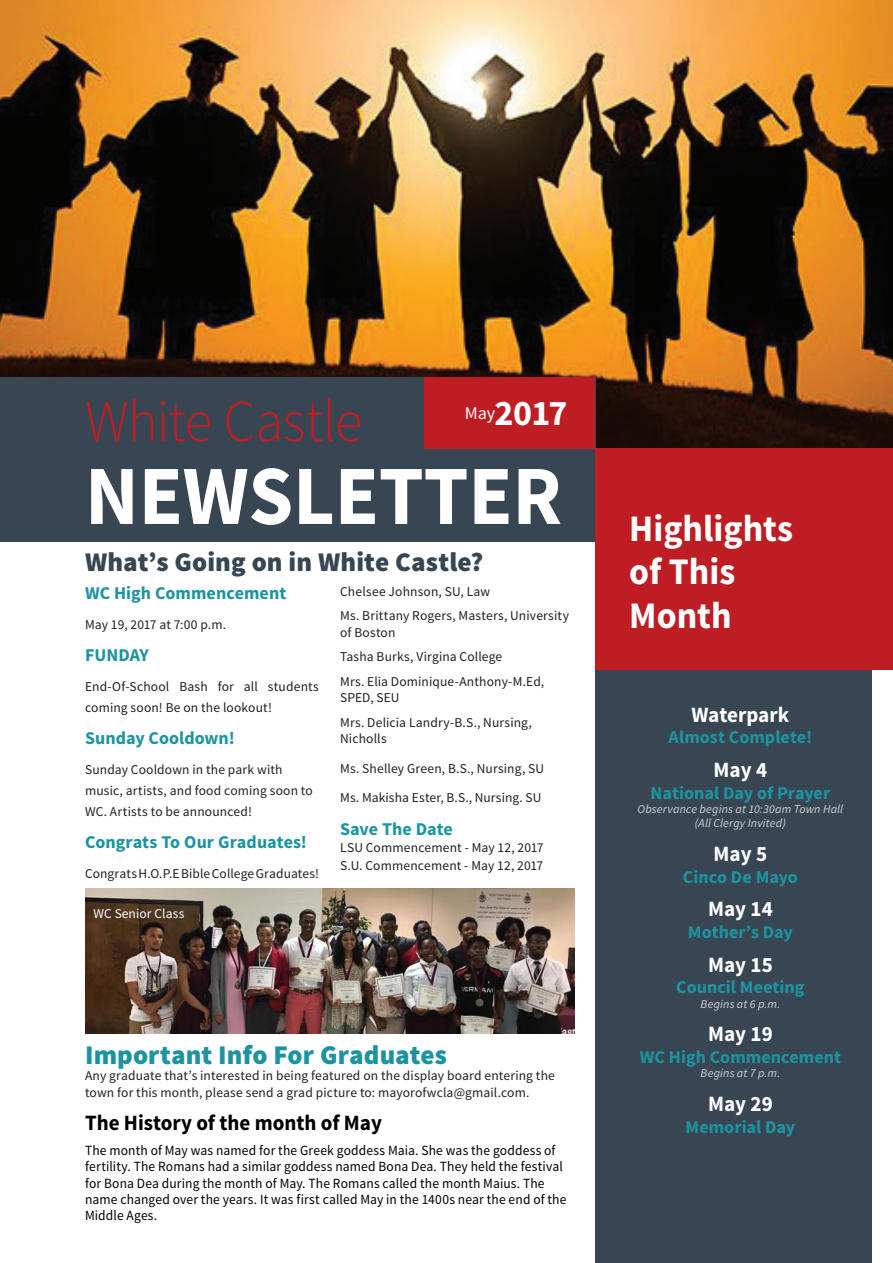
<style>
.page{position:relative;width:893px;height:1263px;background:#fff}
.page>*{position:absolute;margin:0;border:0;box-sizing:border-box;transform-origin:0 0}
.t1{font:700 84.3px "Source Sans Pro";color:#fff;scale:.96 1}
.t2{font:300 59.25px "Source Sans Pro";letter-spacing:-.015em;color:#be1e23;scale:.96 1}
.t3{font:700 37.5px/43.2px "Source Sans Pro";color:#fff;scale:.96 1}
.t4{font:700 36px "Source Sans Pro";color:#fff}
.t5{font:900 27px "Source Sans Pro";letter-spacing:.005em;color:#384654}
.t6{font:900 27px "Source Sans Pro";letter-spacing:.005em;color:#1c94a0}
.t7{font:700 21.9px "Source Sans Pro";color:#fff;scale:.96 1}
.t8{font:700 21.9px "Source Sans Pro";color:#000;scale:.96 1}
.t9{font:700 18px "Source Sans Pro";letter-spacing:.005em;color:#1c94a0}
.t10{font:14.1px/16.2px "Source Sans Pro";letter-spacing:.01em;color:#000;scale:.96 1}
.t11{font:13.5px/24.8px "Source Sans Pro";letter-spacing:.01em;color:#231f20}
.t12{font:13.5px "Source Sans Pro";letter-spacing:.005em;color:#fff}
.t13{font:italic 12px/14.4px "Source Sans Pro";letter-spacing:.015em;color:#d1d2d4;text-align:center}
</style>
<div class="page">
<img style="left:0;top:0;width:893px;height:449px">
<div style="left:595px;top:449px;width:277px;height:814px;background:#384654"></div>
<div style="left:0;top:377px;width:595px;height:164px;background:#384654"></div>
<div style="left:595px;top:449px;width:298px;height:221px;background:#be1e23"></div>
<img style="left:85px;top:888px;width:489px;height:145px">
<div style="left:424px;top:377px;width:171px;height:72px;background:#be1e23"></div>
<h2 class="t2" style="left:85px;top:385px;width:290px">White Castle</h2>
<h3 class="t4" style="left:465px;top:390px;width:104px"><sup>May</sup>2017</h3>
<h1 class="t1" style="left:85px;top:442px;width:499px">NEWSLETTER</h1>
<h3 class="t5" style="left:85px;top:544px;width:400px">What’s Going on in White Castle?</h3>
<h3 class="t9" style="left:85px;top:581px;width:203px">WC High Commencement</h3>
<p class="t11" style="left:85px;top:612px;width:143px">May 19, 2017 at 7:00 p.m.</p>
<h3 class="t9" style="left:85px;top:643px;width:65px">FUNDAY</h3>
<p class="t11" style="left:85px;top:676px;width:235px;line-height:21px">End-Of-School Bash for all students coming soon! Be on the lookout!</p>
<h3 class="t9" style="left:85px;top:726px;width:151px">Sunday Cooldown!</h3>
<p class="t11" style="left:85px;top:759px;width:229px;line-height:21px">Sunday Cooldown in the park with music, artists, and food coming soon to<br>WC. Artists to be announced!</p>
<h3 class="t9" style="left:85px;top:830px;width:224px">Congrats To Our Graduates!</h3>
<p class="t11" style="left:85px;top:861px;width:235px">Congrats H.O.P.E Bible College Graduates!</p>
<p class="t12" style="left:94px;top:905px;width:92px">WC Senior Class</p>
<p class="t11" style="left:340px;top:579px;width:230px">Chelsee Johnson, SU, Law<br>Ms. Brittany Rogers, Masters, University</p>
<p class="t11" style="left:340px;top:620px;width:206px">of Boston<br>Tasha Burks, Virgina College<br>Mrs. Elia Dominique-Anthony-M.Ed,</p>
<p class="t11" style="left:340px;top:686px;width:193px">SPED, SEU<br>Mrs. Delicia Landry-B.S., Nursing,</p>
<p class="t11" style="left:340px;top:724px;width:205px;line-height:29.5px">Nicholls<br>Ms. Shelley Green, B.S., Nursing, SU<br>Ms. Makisha Ester, B.S., Nursing. SU</p>
<h3 class="t9" style="left:340px;top:817px;width:114px">Save The Date</h3>
<p class="t11" style="left:340px;top:839px;width:205px;line-height:17.5px">LSU Commencement - May 12, 2017<br>S.U. Commencement - May 12, 2017</p>
<h3 class="t6" style="left:85px;top:1038px;width:363px">Important Info For Graduates</h3>
<p class="t11" style="left:85px;top:1068px;width:471px;line-height:16.2px">Any graduate that’s interested in being featured on the display board entering the town for this month, please send a grad picture to: mayorofwcla@gmail.com.</p>
<h3 class="t8" style="left:85px;top:1109px;width:311px">The History of the month of May</h3>
<p class="t10" style="left:85px;top:1142px;width:503px">The month of May was named for the Greek goddess Maia. She was the goddess of fertility. The Romans had a similar goddess named Bona Dea. They held the festival for Bona Dea during the month of May. The Romans called the month Maius. The name changed over the years. It was first called May in the 1400s near the end of the Middle Ages.</p>
<h3 class="t3" style="left:629px;top:508px;width:172px">Highlights of This<br>Month</h3>
<h3 class="t7" style="left:691px;top:700px;width:104px">Waterpark</h3>
<h3 class="t9" style="left:669px;top:726px;width:145px">Almost Complete!</h3>
<h3 class="t7" style="left:714px;top:756px;width:57px">May 4</h3>
<h3 class="t9" style="left:651px;top:781px;width:181px">National Day of Prayer</h3>
<p class="t13" style="left:637px;top:802px;width:207px">Observance begins at 10:30am Town Hall (All Clergy Invited)</p>
<h3 class="t7" style="left:714px;top:840px;width:57px">May 5</h3>
<h3 class="t9" style="left:683px;top:865px;width:116px">Cinco De Mayo</h3>
<h3 class="t7" style="left:708px;top:895px;width:69px">May 14</h3>
<h3 class="t9" style="left:688px;top:920px;width:107px">Mother’s Day</h3>
<h3 class="t7" style="left:708px;top:950px;width:69px">May 15</h3>
<h3 class="t9" style="left:676px;top:976px;width:130px">Council Meeting</h3>
<p class="t13" style="left:700px;top:996px;width:81px">Begins at 6 p.m.</p>
<h3 class="t7" style="left:708px;top:1020px;width:69px">May 19</h3>
<h3 class="t9" style="left:640px;top:1045px;width:203px">WC High Commencement</h3>
<p class="t13" style="left:700px;top:1066px;width:81px">Begins at 7 p.m.</p>
<h3 class="t7" style="left:708px;top:1090px;width:69px">May 29</h3>
<h3 class="t9" style="left:685px;top:1115px;width:111px">Memorial Day</h3>
</div>
